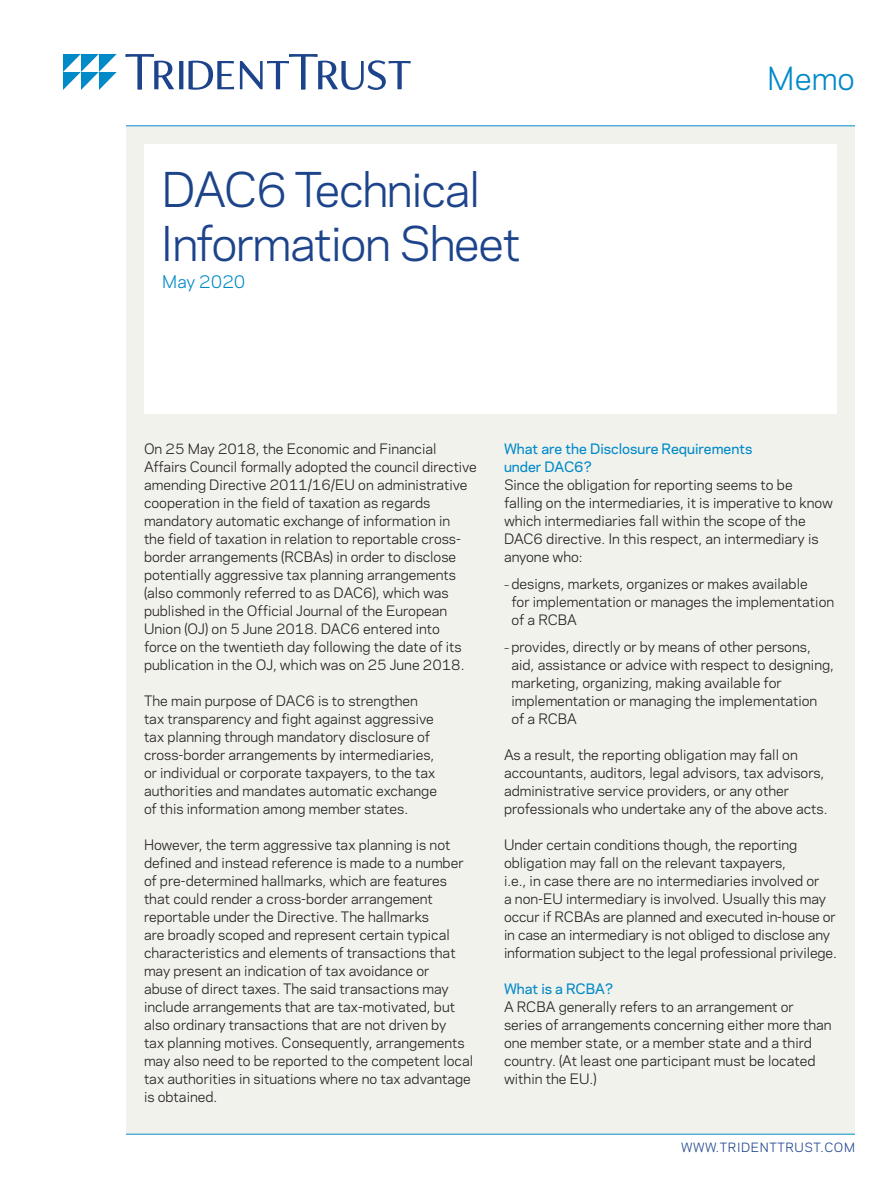
<style>
.page{position:relative;width:891px;height:1188px;background:#fff}
.page>*{position:absolute;margin:0;border:0;box-sizing:border-box;transform-origin:0 0}
.t1{font:45px/54px "Polaris";letter-spacing:-.03em;color:#1d448b}
.t2{font:30px "Polaris";color:#008ac8}
.t3{font:16.5px "Polaris";color:#008ac8}
._1st_Paragraph{font:13.5px/18px "Polaris";color:#231f20}
.Head_1{font:500 13.5px/18px "Polaris";color:#008ac8}
.t4{font:12px "Polaris";letter-spacing:.05em;color:#1d448b}
.s1{font-size:10.5px}
</style>
<div class="page">
<svg style="left:126px;top:54px;width:285px;height:36px"></svg>
<svg style="left:63px;top:54px;width:54px;height:36px"></svg>
<div style="left:126px;top:126px;width:729px;height:1008px;background:#f2f2ed"></div>
<hr style="left:126px;top:126px;width:729px;height:1px;background:#008ac8">
<hr style="left:126px;top:1134px;width:729px;height:1px;background:#008ac8">
<div style="left:144px;top:144px;width:693px;height:270px;background:#fff"></div>
<h1 class="t1" style="left:161px;top:160px;width:362px">DAC6 Technical<br>Information Sheet</h1>
<p class="t3" style="left:162px;top:269px;width:85px">May 2020</p>
<h2 class="t2" style="left:767px;top:56px;width:89px">Memo</h2>
<p class="_1st_Paragraph" style="left:144px;top:439px;width:335px">On 25 May 2018, the Economic and Financial Affairs Council formally adopted the council directive amending Directive 2011/16/EU on administrative cooperation in the field of taxation as regards mandatory automatic exchange of information in<br>the field of taxation in relation to reportable cross&shy;border arrangements (RCBAs) in order to disclose potentially aggressive tax planning arrangements (also commonly referred to as DAC6), which was published in the Official Journal of the European Union (OJ) on 5 June 2018. DAC6 entered into<br>force on the twentieth day following the date of its publication in the OJ, which was on 25 June 2018.</p>
<p class="_1st_Paragraph" style="left:144px;top:691px;width:295px">The main purpose of DAC6 is to strengthen tax transparency and fight against aggressive tax planning through mandatory disclosure of cross-border arrangements by intermediaries, or individual or corporate taxpayers, to the tax authorities and mandates automatic exchange of this information among member states.</p>
<p class="_1st_Paragraph" style="left:144px;top:835px;width:331px">However, the term aggressive tax planning is not defined and instead reference is made to a number of pre-determined hallmarks, which are features that could render a cross-border arrangement reportable under the Directive. The hallmarks<br>are broadly scoped and represent certain typical characteristics and elements of transactions that may present an indication of tax avoidance or<br>abuse of direct taxes. The said transactions may include arrangements that are tax-motivated, but also ordinary transactions that are not driven by<br>tax planning motives. Consequently, arrangements may also need to be reported to the competent local tax authorities in situations where no tax advantage is obtained.</p>
<p class="Head_1" style="left:504px;top:439px;width:250px">What are the Disclosure Requirements under DAC6?</p>
<p class="_1st_Paragraph" style="left:504px;top:475px;width:331px">Since the obligation for reporting seems to be falling on the intermediaries, it is imperative to know which intermediaries fall within the scope of the DAC6 directive. In this respect, an intermediary is anyone who:</p>
<p class="_1st_Paragraph" style="left:512px;top:574px;width:324px;text-indent:-8px"><span class="s1">–</span> designs, markets, organizes or makes available<br>for implementation or manages the implementation of a RCBA</p>
<p class="_1st_Paragraph" style="left:512px;top:637px;width:324px;text-indent:-8px"><span class="s1">–</span> provides, directly or by means of other persons, aid, assistance or advice with respect to designing, marketing, organizing, making available for implementation or managing the implementation<br>of a RCBA</p>
<p class="_1st_Paragraph" style="left:504px;top:745px;width:325px">As a result, the reporting obligation may fall on accountants, auditors, legal advisors, tax advisors, administrative service providers, or any other professionals who undertake any of the above acts.</p>
<p class="_1st_Paragraph" style="left:504px;top:835px;width:334px">Under certain conditions though, the reporting obligation may fall on the relevant taxpayers,<br>i.e., in case there are no intermediaries involved or<br>a non-EU intermediary is involved. Usually this may occur if RCBAs are planned and executed in-house or in case an intermediary is not obliged to disclose any information subject to the legal professional privilege.</p>
<p class="Head_1" style="left:504px;top:979px;width:111px">What is a RCBA?</p>
<p class="_1st_Paragraph" style="left:504px;top:997px;width:329px">A RCBA generally refers to an arrangement or series of arrangements concerning either more than one member state, or a member state and a third country. (At least one participant must be located within the EU.)</p>
<p class="t4" style="left:681px;top:1138px;width:175px">WWW.TRIDENTTRUST.COM</p>
</div>
